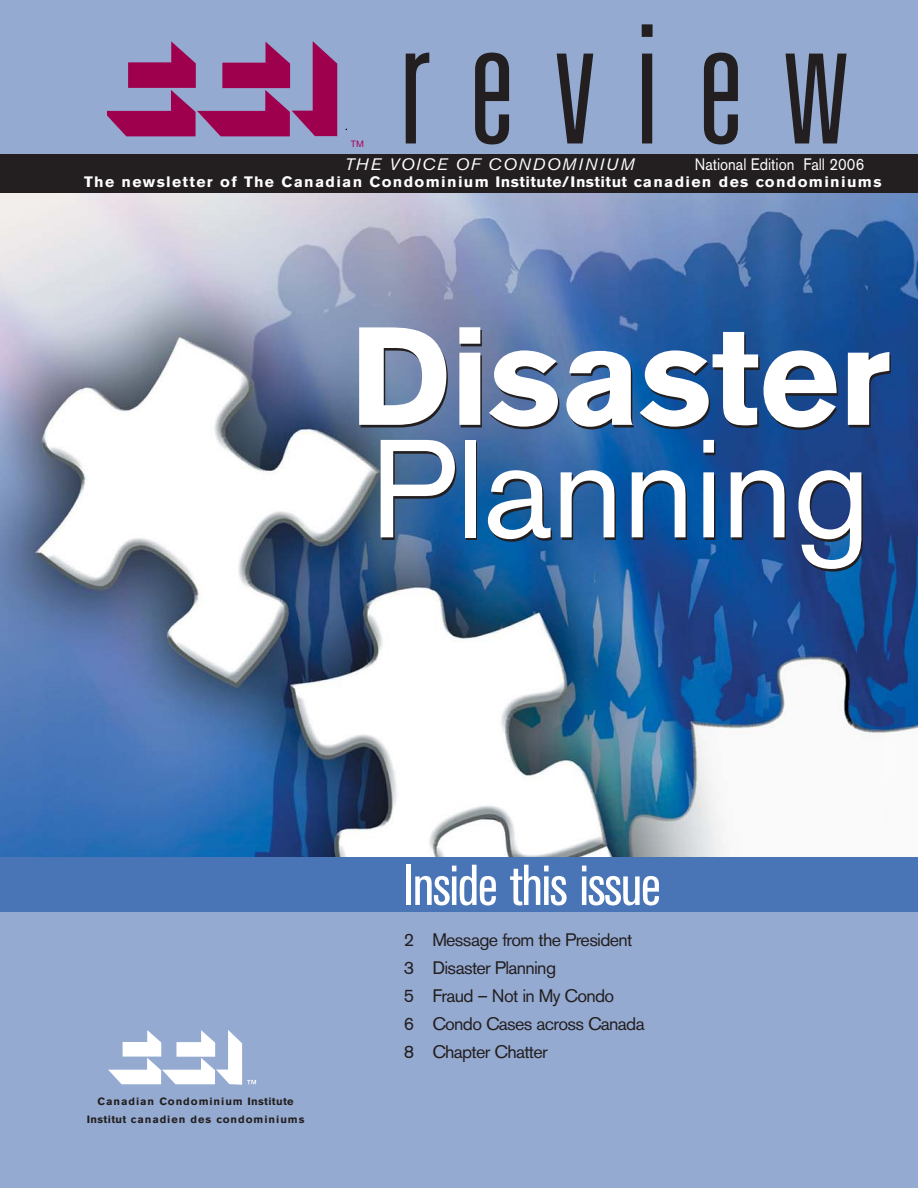
<style>
.page{position:relative;width:918px;height:1188px;background:#fff}
.page>*{position:absolute;margin:0;border:0;box-sizing:border-box;transform-origin:0 0}
.t1{font:300 ultra-condensed 165px "Univers";letter-spacing:.235em;color:#231f20}
.t2{font:700 138px "Akzidenz Grotesk BE";letter-spacing:-.005em;color:#fff}
.t3{font:138px "Akzidenz Grotesk BE";letter-spacing:-.005em;color:#fff}
.t4{font:condensed 57px "Akzidenz Grotesk BE";letter-spacing:-.025em;color:#fff}
.t5{font:18px/28px "Akzidenz Grotesk BE";letter-spacing:-.04em;color:#231f20}
.t6{font:16.5px "Akzidenz Grotesk BE";color:#fff;scale:.9 1}
.t7{font:italic 16.5px "Akzidenz Grotesk BE";letter-spacing:.09em;color:#fff;scale:1.05 1}
.t8{font:700 15px "Akzidenz Grotesk BE";letter-spacing:.085em;color:#fff;scale:1.05 1}
.t9{font:700 10.5px/18px "Akzidenz Grotesk BE";letter-spacing:.085em;color:#231f20;text-align:center;scale:1.05 1}
.t10{font:9px "Helvetica Neue";color:#a90056}
</style>
<div class="page">
<div style="left:0;top:0;width:918px;height:155px;background:#95aad1"></div>
<div style="left:0;top:154px;width:918px;height:41px;background:#231f20"></div>
<svg style="left:107px;top:41px;width:230px;height:95px"></svg>
<img style="left:0;top:194px;width:918px;height:664px">
<div style="left:0;top:858px;width:918px;height:55px;background:#4975b6"></div>
<div style="left:0;top:912px;width:918px;height:276px;background:#95aad1"></div>
<svg style="left:108px;top:1030px;width:148px;height:55px"></svg>
<h1 class="t1" style="left:400px;top:24px;width:451px">review</h1>
<p class="t10" style="left:351px;top:140px;width:15px">TM</p>
<p class="t7" style="left:345px;top:158px;width:277px">THE VOICE OF CONDOMINIUM</p>
<p class="t6" style="left:695px;top:158px;width:190px">National Edition Fall 2006</p>
<p class="t8" style="left:84px;top:177px;width:761px">The newsletter of The Canadian Condominium Institute/Institut canadien des condominiums</p>
<h2 class="t2" style="left:350px;top:327px;width:542px">Disaster</h2>
<h2 class="t3" style="left:370px;top:440px;width:502px">Planning</h2>
<p class="t9" style="left:87px;top:1094px;width:209px">Canadian Condominium Institute<br>Institut canadien des condominiums</p>
<h3 class="t4" style="left:403px;top:865px;width:259px">Inside this issue</h3>
<p class="t5" style="left:404px;top:927px;width:242px">2 Message from the President<br>3 Disaster Planning<br>5 Fraud – Not in My Condo<br>6 Condo Cases across Canada<br>8 Chapter Chatter</p>
</div>
